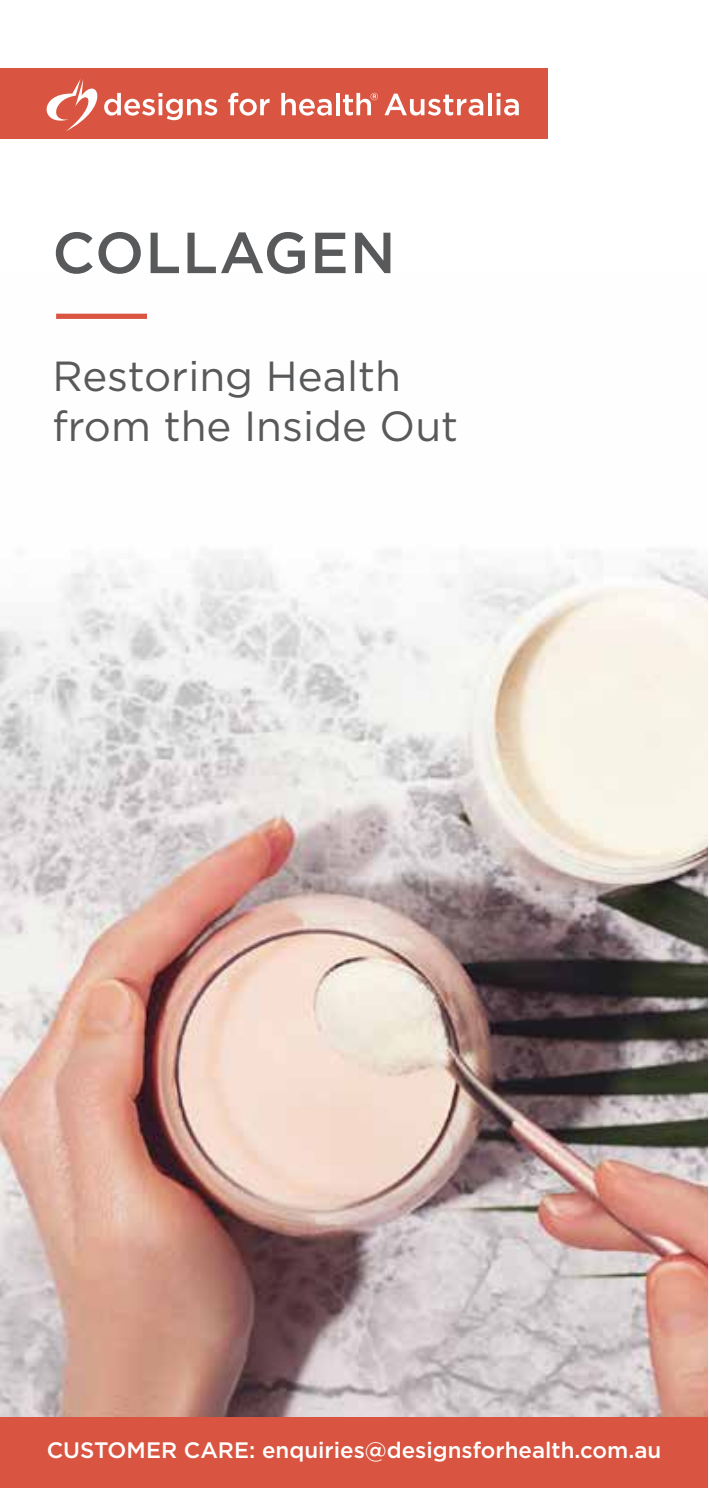
<style>
.page{position:relative;width:709px;height:1489px;background:#fff}
.page>*{position:absolute;margin:0;border:0;box-sizing:border-box;transform-origin:0 0}
.t1{font:500 57.75px "Gotham";letter-spacing:.02em;color:#58595b}
.t2{font:42px/50.5px "Gotham";color:#58595b}
.t3{font:500 22.25px "Gotham";color:#fff}
</style>
<div class="page">
<img style="left:0;top:550px;width:708px;height:867px">
<div style="left:0;top:1417px;width:708px;height:70px;background:#d95541"></div>
<div style="left:0;top:68px;width:547px;height:71px;background:#d95541"></div>
<svg style="left:384px;top:94px;width:99px;height:22px"></svg>
<hr style="left:488px;top:93px;width:3px;height:22px;background:#fff">
<svg style="left:496px;top:93px;width:23px;height:23px"></svg>
<svg style="left:46px;top:79px;width:171px;height:52px"></svg>
<svg style="left:228px;top:93px;width:41px;height:23px"></svg>
<svg style="left:281px;top:93px;width:51px;height:23px"></svg>
<hr style="left:336px;top:93px;width:4px;height:22px;background:#fff">
<svg style="left:343px;top:93px;width:35px;height:22px"></svg>
<div style="left:56px;top:313px;width:91px;height:6px;background:#d95541"></div>
<h1 class="t1" style="left:52px;top:215px;width:345px">COLLAGEN</h1>
<h2 class="t2" style="left:52px;top:349px;width:407px">Restoring Health from the Inside Out</h2>
<p class="t3" style="left:47px;top:1434px;width:616px">CUSTOMER CARE: enquiries@designsforhealth.com.au</p>
</div>
